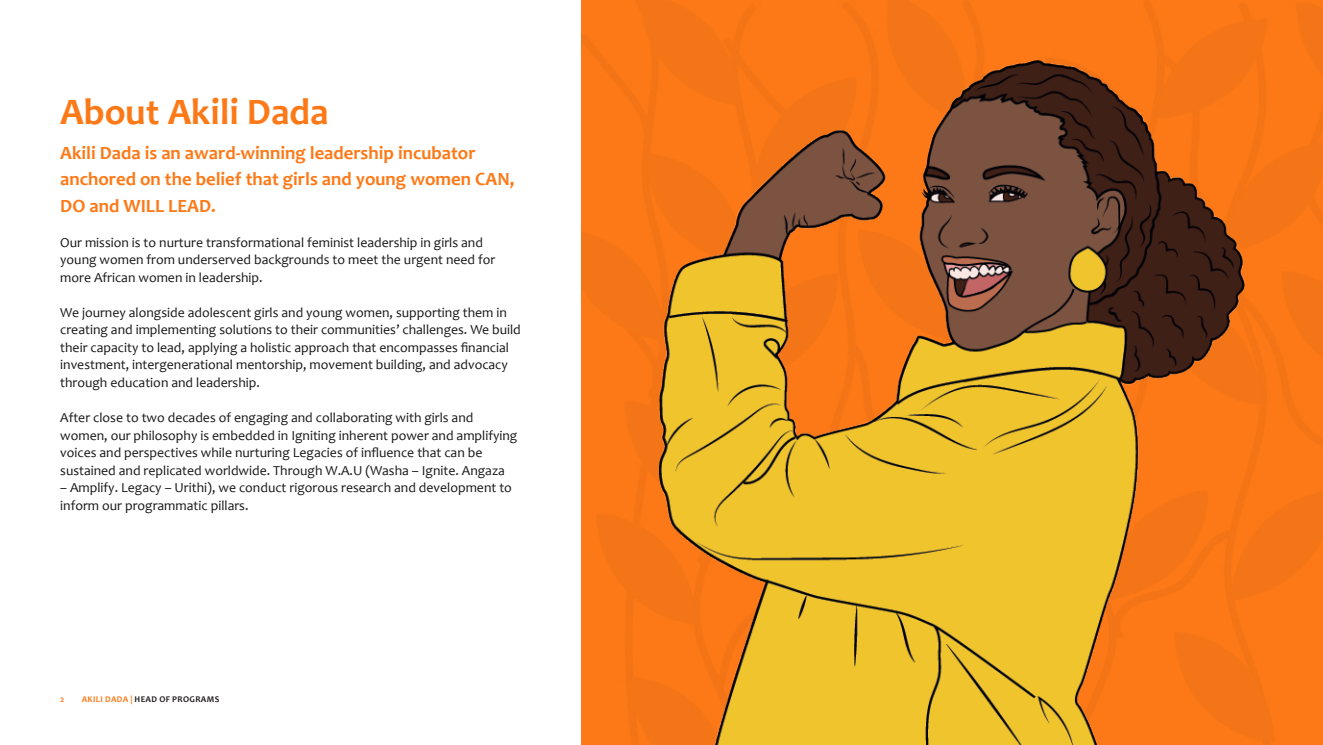
<style>
.page{position:relative;width:1323px;height:745px;background:#fff}
.page>*{position:absolute;margin:0;border:0;box-sizing:border-box;transform-origin:0 0}
.t1{font:700 37.5px "Candara";color:#fd7917}
.t2{font:700 18.75px/26.2px "Candara";color:#fd7917}
.t3{font:13.75px/17.5px "Candara";color:#171717}
.t4{font:700 8.75px "Candara";letter-spacing:.04em;color:#231f20}
.t5{font:700 8.75px "Candara";color:#fd7917}
.s1{color:#fd7917}
</style>
<div class="page">
<img style="left:581px;top:0;width:742px;height:744px">
<img style="left:659px;top:60px;width:586px;height:684px">
<h2 class="t1" style="left:60px;top:89px;width:270px">About Akili Dada</h2>
<h3 class="t2" style="left:60px;top:140px;width:456px">Akili Dada is an award-winning leadership incubator anchored on the belief that girls and young women CAN,<br>DO and WILL LEAD.</h3>
<p class="t3" style="left:60px;top:233px;width:437px">Our mission is to nurture transformational feminist leadership in girls and young women from underserved backgrounds to meet the urgent need for more African women in leadership.</p>
<p class="t3" style="left:60px;top:303px;width:462px">We journey alongside adolescent girls and young women, supporting them in creating and implementing solutions to their communities’ challenges. We build their capacity to lead, applying a holistic approach that encompasses financial investment, intergenerational mentorship, movement building, and advocacy through education and leadership.</p>
<p class="t3" style="left:60px;top:408px;width:459px">After close to two decades of engaging and collaborating with girls and women, our philosophy is embedded in Igniting inherent power and amplifying voices and perspectives while nurturing Legacies of influence that can be sustained and replicated worldwide. Through W.A.U (Washa – Ignite. Angaza</p>
<p class="t3" style="left:60px;top:478px;width:453px">– Amplify. Legacy – Urithi), we conduct rigorous research and development to inform our programmatic pillars.</p>
<p class="t5" style="left:60px;top:693px;width:6px">2</p>
<p class="t4" style="left:82px;top:693px;width:139px"><span class="s1">AKILI DADA |</span> HEAD OF PROGRAMS</p>
</div>
